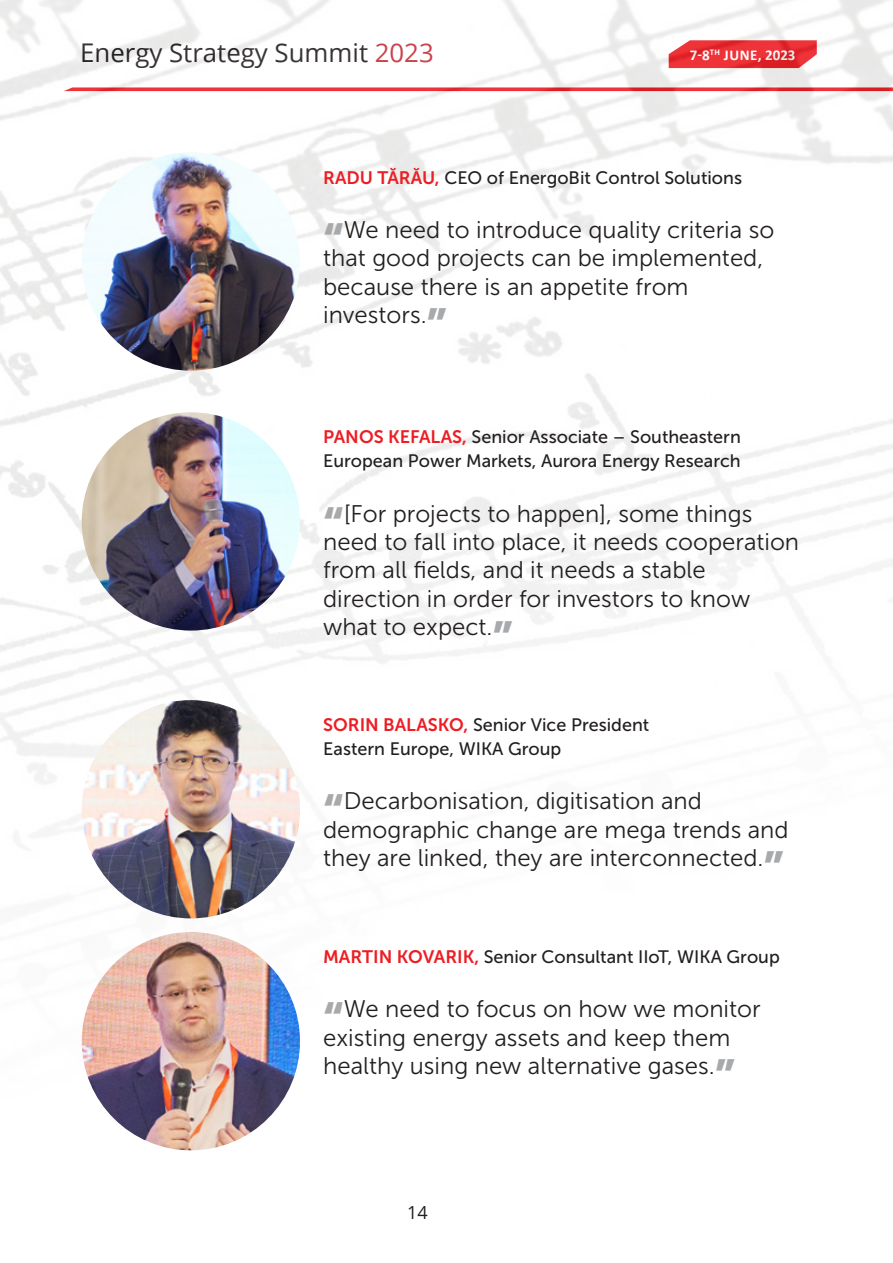
<style>
.page{position:relative;width:893px;height:1263px;background:#fff}
.page>*{position:absolute;margin:0;border:0;box-sizing:border-box;transform-origin:0 0}
.t1{font:25.8px "Open Sans";color:#231f20}
.t2{font:24px/28.5px "Museo Sans 300";color:#231f20}
.t3{font:18px/24px "Museo Sans 500";color:#231f20}
.t4{font:18px "Open Sans";color:#231f20}
.t5{font:700 15px "Calibri";letter-spacing:.02em;color:#fff}
.s1{color:#c82d36}
.s2{font-family:"Museo Sans 700";color:#ed1d24}
.s3{font-family:"Museo Sans 900";font-size:45px;color:#a7a9ac}
</style>
<div class="page">
<img style="left:0;top:0;width:893px;height:1151px">
<img style="left:82px;top:412px;width:218px;height:218px;border-radius:109px">
<img style="left:82px;top:152px;width:218px;height:219px;border-radius:109px">
<img style="left:82px;top:700px;width:218px;height:218px;border-radius:109px">
<img style="left:82px;top:932px;width:218px;height:218px;border-radius:109px">
<p class="t1" style="left:80px;top:35px;width:355px">Energy Strategy Summit <span class="s1">2023</span></p>
<p class="t5" style="left:690px;top:44px;width:107px">7-8<sup>TH</sup> JUNE, 2023</p>
<p class="t3" style="left:323px;top:165px;width:420px"><span class="s2">RADU TĂRĂU,</span> CEO of EnergoBit Control Solutions</p>
<p class="t2" style="left:323px;top:215px;width:453px"><span class="s3">“</span>We need to introduce quality criteria so that good projects can be implemented, because there is an appetite from investors.<span class="s3">”</span></p>
<p class="t3" style="left:323px;top:425px;width:419px"><span class="s2">PANOS KEFALAS,</span> Senior Associate – Southeastern<br>European Power Markets, Aurora Energy Research</p>
<p class="t2" style="left:323px;top:499px;width:478px"><span class="s3">“</span>[For projects to happen], some things need to fall into place, it needs cooperation from all fields, and it needs a stable direction in order for investors to know what to expect.<span class="s3">”</span></p>
<p class="t3" style="left:323px;top:713px;width:328px"><span class="s2">SORIN BALASKO,</span> Senior Vice President<br>Eastern Europe, WIKA Group</p>
<p class="t2" style="left:323px;top:787px;width:467px"><span class="s3">“</span>Decarbonisation, digitisation and demographic change are mega trends and they are linked, they are interconnected.<span class="s3">”</span></p>
<p class="t3" style="left:323px;top:945px;width:458px"><span class="s2">MARTIN KOVARIK,</span> Senior Consultant IIoT, WIKA Group</p>
<p class="t2" style="left:323px;top:995px;width:439px"><span class="s3">“</span>We need to focus on how we monitor existing energy assets and keep them healthy using new alternative gases.<span class="s3">”</span></p>
<p class="t4" style="left:407px;top:1200px;width:22px">14</p>
</div>
